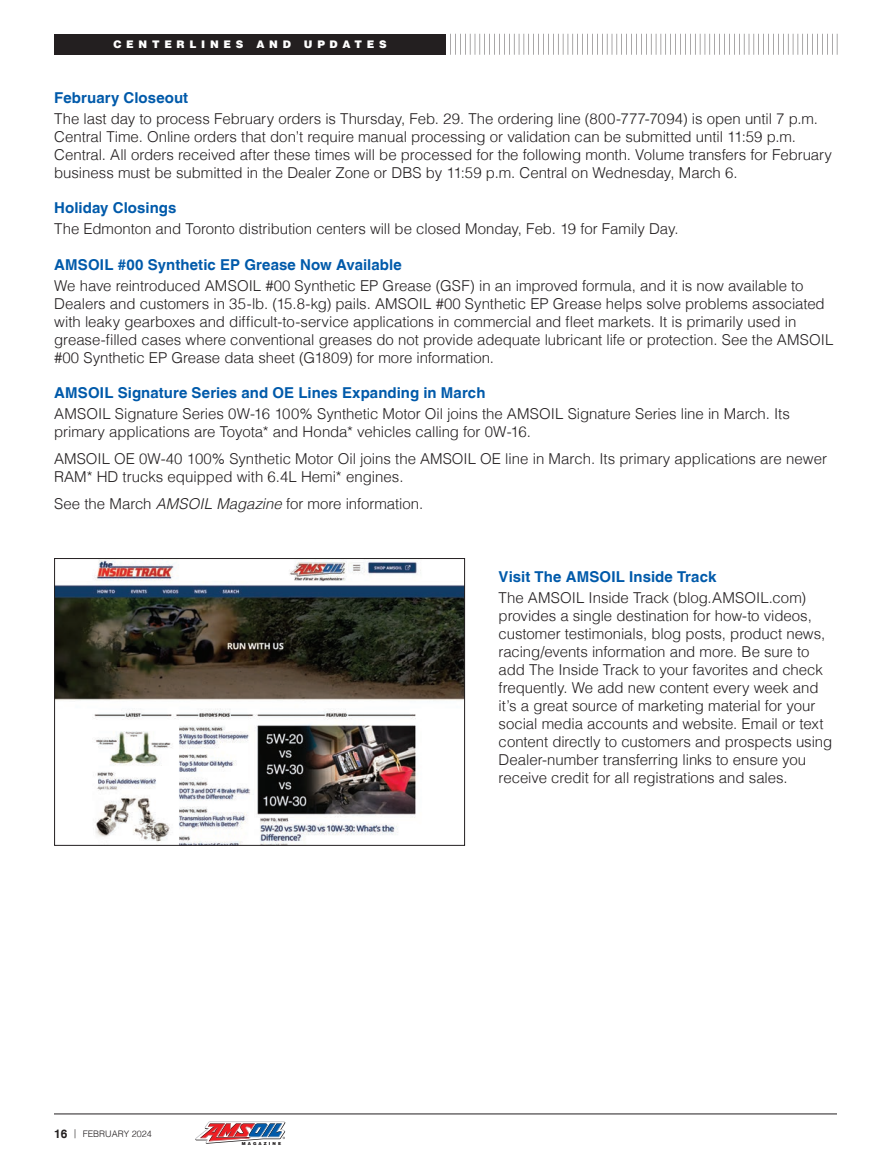
<style>
.page{position:relative;width:891px;height:1161px;background:#fff}
.page>*{position:absolute;margin:0;border:0;box-sizing:border-box;transform-origin:0 0}
.t1{font:300 15px/18px "Helvetica LT";letter-spacing:-.005em;color:#231f20}
.BlueSubhead{font:700 15px "Helvetica LT";letter-spacing:.005em;color:#015aaa}
.t2{font:900 10.5px "Helvetica LT";letter-spacing:.45em;color:#fff}
.t3{font:300 9px "Helvetica LT";color:#231f20}
.t4{font:900 4.2px "Helvetica LT";letter-spacing:.5em;color:#231f20}
.s1{font-style:italic}
.s2{font-weight:700;font-size:12px}
</style>
<div class="page">
<hr style="left:54px;top:1114px;width:783px;height:1px;background:#231f20">
<svg style="left:195px;top:1121px;width:90px;height:23px"></svg>
<div style="left:54px;top:34px;width:392px;height:21px;background:#231f20"></div>
<svg style="left:450px;top:34px;width:387px;height:21px"></svg>
<img style="left:56px;top:560px;width:407px;height:284px">
<div style="left:54px;top:558px;width:411px;height:288px;border:1px solid #231f20"></div>
<p class="t2" style="left:113px;top:37px;width:275px">CENTERLINES AND UPDATES</p>
<p class="BlueSubhead" style="left:54px;top:89px;width:135px">February Closeout</p>
<p class="t1" style="left:54px;top:110px;width:779px">The last day to process February orders is Thursday, Feb. 29. The ordering line (800-777-7094) is open until 7 p.m.<br>Central Time. Online orders that don’t require manual processing or validation can be submitted until 11:59 p.m.<br>Central. All orders received after these times will be processed for the following month. Volume transfers for February business must be submitted in the Dealer Zone or DBS by 11:59 p.m. Central on Wednesday, March 6.</p>
<p class="BlueSubhead" style="left:54px;top:199px;width:124px">Holiday Closings</p>
<p class="t1" style="left:54px;top:220px;width:626px">The Edmonton and Toronto distribution centers will be closed Monday, Feb. 19 for Family Day.</p>
<p class="BlueSubhead" style="left:54px;top:255px;width:349px">AMSOIL #00 Synthetic EP Grease Now Available</p>
<p class="t1" style="left:54px;top:276px;width:781px">We have reintroduced AMSOIL #00 Synthetic EP Grease (GSF) in an improved formula, and it is now available to Dealers and customers in 35-lb. (15.8-kg) pails. AMSOIL #00 Synthetic EP Grease helps solve problems associated with leaky gearboxes and difficult-to-service applications in commercial and fleet markets. It is primarily used in grease-filled cases where conventional greases do not provide adequate lubricant life or protection. See the AMSOIL #00 Synthetic EP Grease data sheet (G1809) for more information.</p>
<p class="BlueSubhead" style="left:54px;top:383px;width:433px">AMSOIL Signature Series and OE Lines Expanding in March</p>
<p class="t1" style="left:54px;top:404px;width:737px">AMSOIL Signature Series 0W-16 100% Synthetic Motor Oil joins the AMSOIL Signature Series line in March. Its primary applications are Toyota* and Honda* vehicles calling for 0W-16.</p>
<p class="t1" style="left:54px;top:449px;width:774px">AMSOIL OE 0W-40 100% Synthetic Motor Oil joins the AMSOIL OE line in March. Its primary applications are newer<br>RAM* HD trucks equipped with 6.4L Hemi* engines.</p>
<p class="t1" style="left:54px;top:494px;width:370px">See the March <span class="s1">AMSOIL Magazine</span> for more information.</p>
<p class="t3" style="left:54px;top:1128px;width:99px"><span class="s2">16</span> | FEBRUARY 2024</p>
<p class="t4" style="left:242px;top:1141px;width:41px">MAGAZINE</p>
<p class="BlueSubhead" style="left:499px;top:568px;width:219px">Visit The AMSOIL Inside Track</p>
<p class="t1" style="left:499px;top:589px;width:335px">The AMSOIL Inside Track (blog.AMSOIL.com) provides a single destination for how-to videos, customer testimonials, blog posts, product news, racing/events information and more. Be sure to add The Inside Track to your favorites and check frequently. We add new content every week and it’s a great source of marketing material for your social media accounts and website. Email or text content directly to customers and prospects using Dealer-number transferring links to ensure you receive credit for all registrations and sales.</p>
</div>
